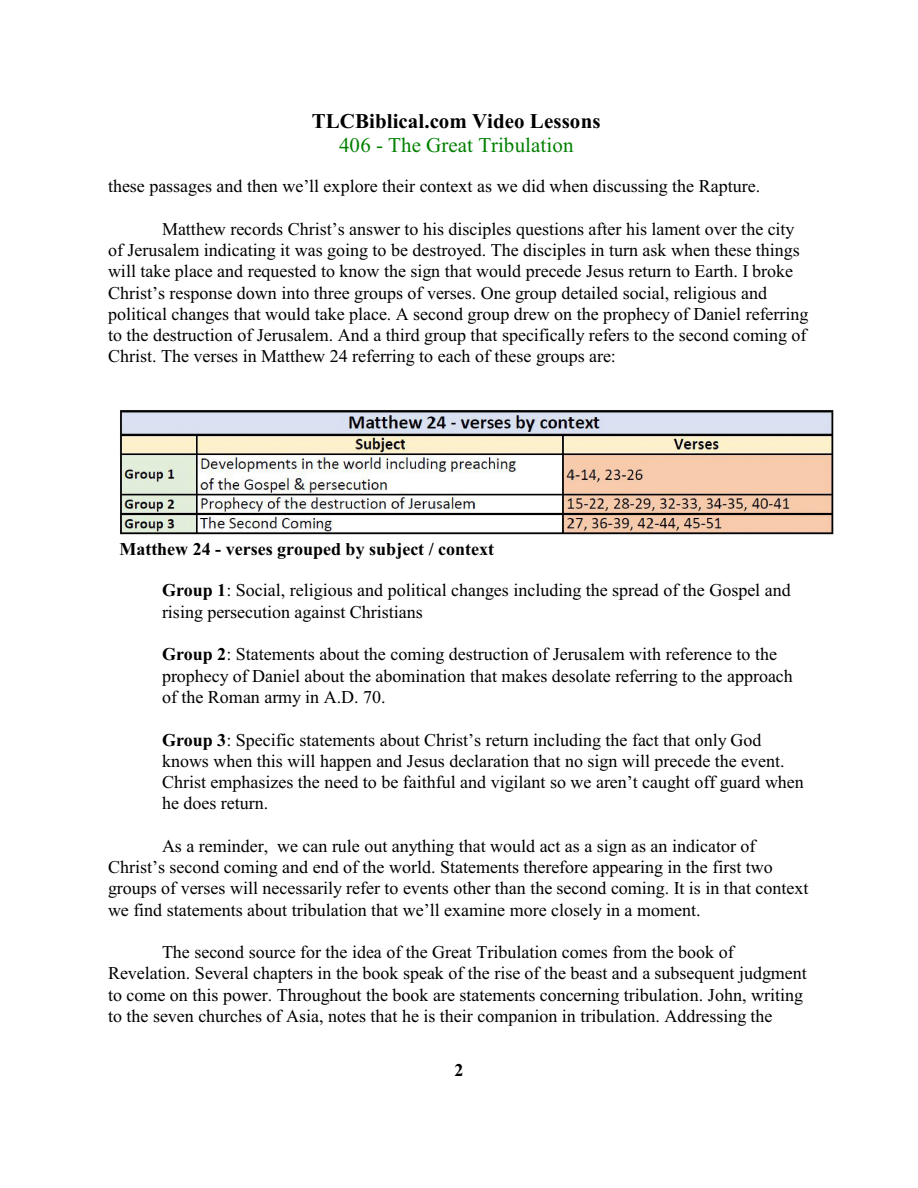
<style>
.page{position:relative;width:918px;height:1188px;background:#fff}
.page>*{position:absolute;margin:0;border:0;box-sizing:border-box;transform-origin:0 0}
.t1{font:700 21px "Times New Roman";color:#000}
.t2{font:21px "Times New Roman";color:#008000}
.t3{font:18px/21.3px "Times New Roman";color:#000}
.t4{font:700 18px "Times New Roman";color:#000}
.s1{font-weight:700}
</style>
<div class="page">
<img style="left:120px;top:410px;width:713px;height:126px">
<p class="t1" style="left:312px;top:114px;width:290px">TLCBiblical.com Video Lessons</p>
<p class="t2" style="left:339px;top:138px;width:236px">406 - The Great Tribulation</p>
<p class="t3" style="left:108px;top:177px;width:654px">these passages and then we’ll explore their context as we did when discussing the Rapture.</p>
<p class="t3" style="left:108px;top:220px;width:702px;text-indent:54px">Matthew records Christ’s answer to his disciples questions after his lament over the city of Jerusalem indicating it was going to be destroyed. The disciples in turn ask when these things will take place and requested to know the sign that would precede Jesus return to Earth. I broke Christ’s response down into three groups of verses. One group detailed social, religious and political changes that would take place. A second group drew on the prophecy of Daniel referring to the destruction of Jerusalem. And a third group that specifically refers to the second coming of Christ. The verses in Matthew 24 referring to each of these groups are:</p>
<p class="t4" style="left:120px;top:543px;width:376px">Matthew 24 - verses grouped by subject / context</p>
<p class="t3" style="left:162px;top:581px;width:630px"><span class="s1">Group 1</span>: Social, religious and political changes including the spread of the Gospel and rising persecution against Christians</p>
<p class="t3" style="left:162px;top:645px;width:632px"><span class="s1">Group 2</span>: Statements about the coming destruction of Jerusalem with reference to the prophecy of Daniel about the abomination that makes desolate referring to the approach of the Roman army in A.D. 70.</p>
<p class="t3" style="left:162px;top:731px;width:643px"><span class="s1">Group 3</span>: Specific statements about Christ’s return including the fact that only God knows when this will happen and Jesus declaration that no sign will precede the event.<br>Christ emphasizes the need to be faithful and vigilant so we aren’t caught off guard when he does return.</p>
<p class="t3" style="left:108px;top:837px;width:702px;text-indent:54px">As a reminder, we can rule out anything that would act as a sign as an indicator of Christ’s second coming and end of the world. Statements therefore appearing in the first two groups of verses will necessarily refer to events other than the second coming. It is in that context we find statements about tribulation that we’ll examine more closely in a moment.</p>
<p class="t3" style="left:108px;top:943px;width:700px;text-indent:54px">The second source for the idea of the Great Tribulation comes from the book of Revelation. Several chapters in the book speak of the rise of the beast and a subsequent judgment to come on this power. Throughout the book are statements concerning tribulation. John, writing to the seven churches of Asia, notes that he is their companion in tribulation. Addressing the</p>
<p class="t4" style="left:454px;top:1064px;width:10px">2</p>
</div>
